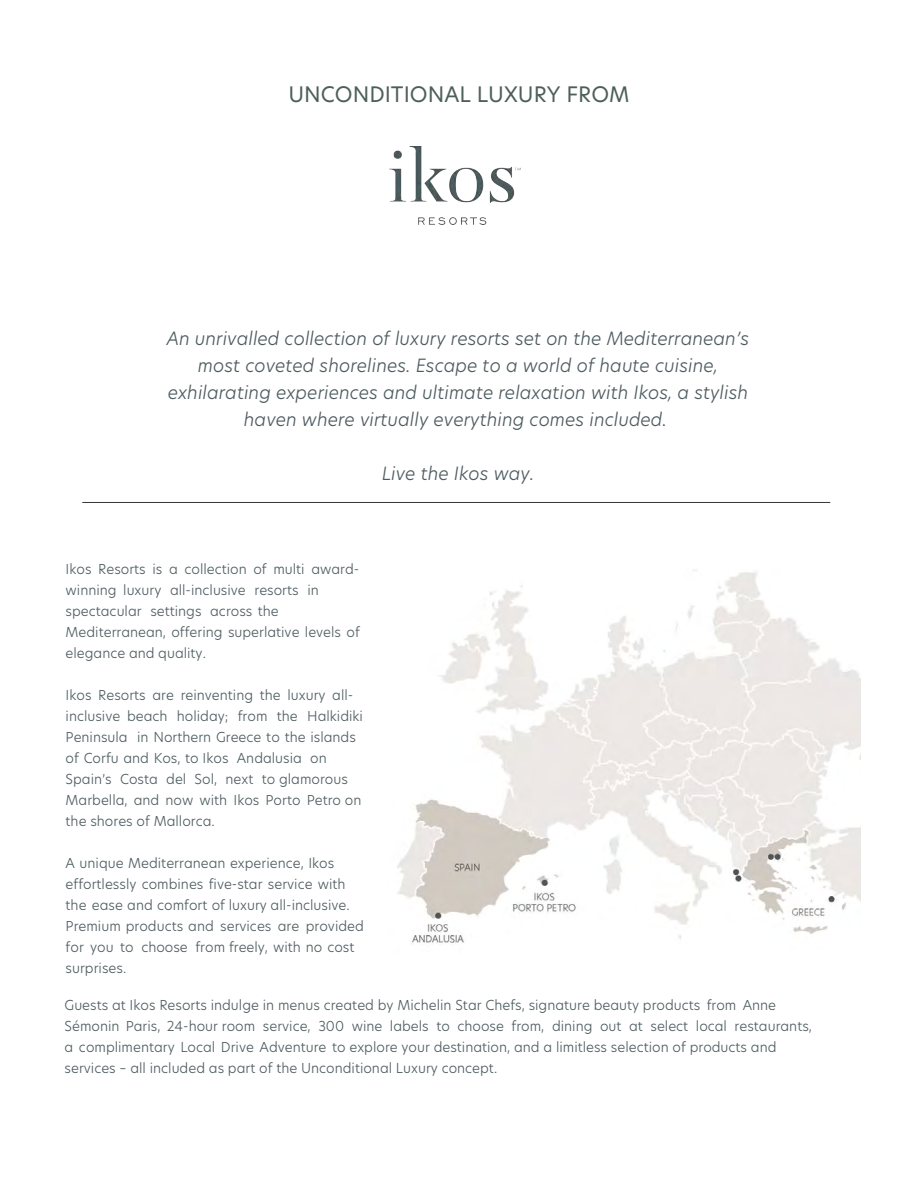
<style>
.page{position:relative;width:918px;height:1188px;background:#fff}
.page>*{position:absolute;margin:0;border:0;box-sizing:border-box;transform-origin:0 0}
.t1{font:21px "New Hero";color:#4d5f5b}
.t2{font:italic 300 18px/27px "New Hero";color:#4d5b5f;text-align:center}
.t3{font:300 13.5px/21px "New Hero";color:#4d5b5f}
</style>
<div class="page">
<hr style="left:82px;top:502px;width:748px;height:1px;background:#383734">
<img style="left:390px;top:146px;width:130px;height:79px">
<img style="left:397px;top:570px;width:464px;height:373px">
<h1 class="t1" style="left:288px;top:82px;width:343px">UNCONDITIONAL LUXURY FROM</h1>
<p class="t2" style="left:167px;top:325px;width:584px">An unrivalled collection of luxury resorts set on the Mediterranean’s most coveted shorelines. Escape to a world of haute cuisine, exhilarating experiences and ultimate relaxation with Ikos, a stylish haven where virtually everything comes included.</p>
<h2 class="t2" style="left:382px;top:460px;width:154px">Live the Ikos way.</h2>
<p class="t3" style="left:66px;top:558px;width:296px">Ikos Resorts is a collection of multi award&shy;winning luxury all-inclusive resorts in spectacular settings across the Mediterranean, offering superlative levels of elegance and quality.</p>
<p class="t3" style="left:66px;top:684px;width:299px">Ikos Resorts are reinventing the luxury all&shy;inclusive beach holiday; from the Halkidiki Peninsula in Northern Greece to the islands of Corfu and Kos, to Ikos Andalusia on Spain’s Costa del Sol, next to glamorous Marbella, and now with Ikos Porto Petro on the shores of Mallorca.</p>
<p class="t3" style="left:66px;top:852px;width:300px">A unique Mediterranean experience, Ikos effortlessly combines five-star service with the ease and comfort of luxury all-inclusive.<br>Premium products and services are provided for you to choose from freely, with no cost surprises.</p>
<p class="t3" style="left:65px;top:995px;width:749px">Guests at Ikos Resorts indulge in menus created by Michelin Star Chefs, signature beauty products from Anne Sémonin Paris, 24-hour room service, 300 wine labels to choose from, dining out at select local restaurants, a complimentary Local Drive Adventure to explore your destination, and a limitless selection of products and services – all included as part of the Unconditional Luxury concept.</p>
</div>
